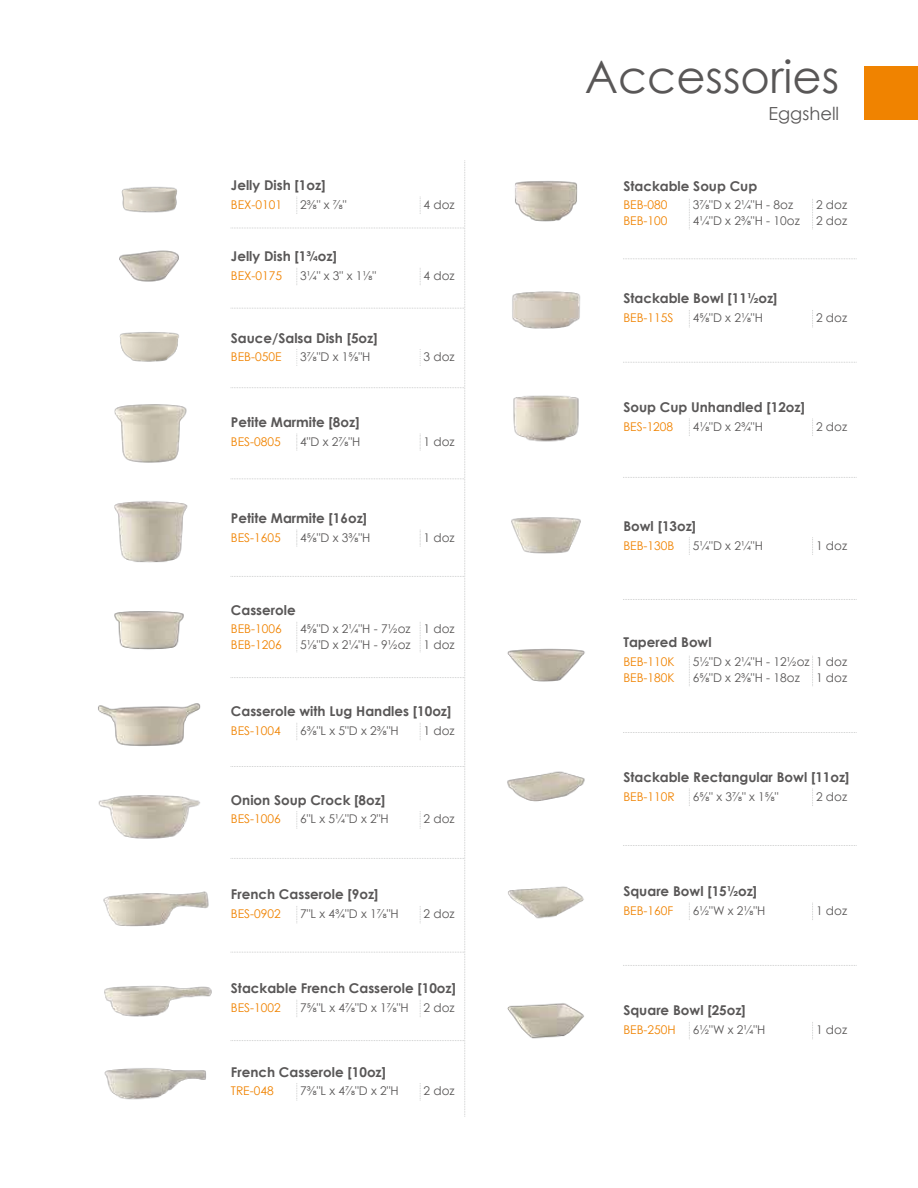
<style>
.page{position:relative;width:918px;height:1188px;background:#fff}
.page>*{position:absolute;margin:0;border:0;box-sizing:border-box;transform-origin:0 0}
.t1{font:45px "Century Gothic";color:#595757}
.t2{font:18px "Century Gothic";color:#595757}
.t3{font:700 13.5px "Century Gothic";color:#595757}
.t4{font:12px/16.2px "Century Gothic";color:#595757}
.t5{font:12px "Century Gothic";color:#f08300}
</style>
<div class="page">
<div style="left:864px;top:66px;width:54px;height:54px;background:#f08300"></div>
<img style="left:104px;top:1073px;width:102px;height:27px">
<svg style="left:689px;top:199px;width:1px;height:30px"></svg>
<svg style="left:812px;top:199px;width:1px;height:30px"></svg>
<svg style="left:689px;top:310px;width:1px;height:17px"></svg>
<svg style="left:689px;top:538px;width:1px;height:17px"></svg>
<svg style="left:689px;top:656px;width:1px;height:30px"></svg>
<svg style="left:812px;top:656px;width:1px;height:30px"></svg>
<svg style="left:689px;top:789px;width:1px;height:17px"></svg>
<svg style="left:812px;top:789px;width:1px;height:17px"></svg>
<svg style="left:689px;top:903px;width:1px;height:17px"></svg>
<svg style="left:689px;top:1022px;width:1px;height:17px"></svg>
<svg style="left:626px;top:258px;width:231px;height:1px"></svg>
<svg style="left:628px;top:362px;width:229px;height:1px"></svg>
<svg style="left:624px;top:477px;width:233px;height:1px"></svg>
<svg style="left:623px;top:599px;width:234px;height:1px"></svg>
<svg style="left:623px;top:732px;width:234px;height:1px"></svg>
<svg style="left:623px;top:845px;width:234px;height:1px"></svg>
<svg style="left:623px;top:965px;width:234px;height:1px"></svg>
<svg style="left:231px;top:162px;width:234px;height:955px"></svg>
<img style="left:121px;top:186px;width:56px;height:21px">
<img style="left:119px;top:207px;width:60px;height:75px">
<img style="left:119px;top:332px;width:60px;height:30px">
<img style="left:114px;top:404px;width:73px;height:59px">
<img style="left:114px;top:466px;width:124px;height:131px">
<img style="left:114px;top:570px;width:114px;height:78px">
<img style="left:98px;top:648px;width:152px;height:89px">
<img style="left:98px;top:737px;width:156px;height:158px">
<img style="left:98px;top:834px;width:155px;height:94px">
<img style="left:104px;top:928px;width:151px;height:145px">
<img style="left:515px;top:181px;width:63px;height:41px">
<img style="left:512px;top:258px;width:114px;height:71px">
<img style="left:511px;top:477px;width:113px;height:77px">
<img style="left:507px;top:648px;width:78px;height:34px">
<img style="left:507px;top:771px;width:78px;height:31px">
<img style="left:507px;top:1003px;width:77px;height:36px">
<img style="left:508px;top:886px;width:76px;height:33px">
<svg style="left:689px;top:419px;width:1px;height:17px"></svg>
<svg style="left:812px;top:310px;width:1px;height:17px"></svg>
<svg style="left:812px;top:538px;width:1px;height:17px"></svg>
<svg style="left:812px;top:903px;width:1px;height:17px"></svg>
<svg style="left:812px;top:1022px;width:1px;height:17px"></svg>
<svg style="left:812px;top:419px;width:1px;height:17px"></svg>
<img style="left:513px;top:361px;width:114px;height:81px">
<p class="t3" style="left:231px;top:175px;width:96px">Jelly Dish [1oz]</p>
<p class="t5" style="left:231px;top:196px;width:53px">BEX-0101</p>
<p class="t4" style="left:300px;top:196px;width:48px">2⅜" x ⅞"</p>
<p class="t4" style="left:424px;top:196px;width:33px">4 doz</p>
<p class="t3" style="left:231px;top:246px;width:108px">Jelly Dish [1¾oz]</p>
<p class="t5" style="left:231px;top:267px;width:53px">BEX-0175</p>
<p class="t4" style="left:300px;top:267px;width:77px">3¼" x 3" x 1⅛"</p>
<p class="t4" style="left:424px;top:267px;width:33px">4 doz</p>
<p class="t3" style="left:231px;top:327px;width:148px">Sauce/Salsa Dish [5oz]</p>
<p class="t5" style="left:231px;top:349px;width:52px">BEB-050E</p>
<p class="t4" style="left:300px;top:349px;width:72px">3⅞"D x 1⅝"H</p>
<p class="t4" style="left:424px;top:349px;width:33px">3 doz</p>
<p class="t3" style="left:231px;top:412px;width:130px">Petite Marmite [8oz]</p>
<p class="t5" style="left:231px;top:433px;width:51px">BES-0805</p>
<p class="t4" style="left:300px;top:433px;width:62px">4"D x 2⅞"H</p>
<p class="t4" style="left:424px;top:433px;width:33px">1 doz</p>
<p class="t3" style="left:231px;top:508px;width:138px">Petite Marmite [16oz]</p>
<p class="t5" style="left:231px;top:529px;width:51px">BES-1605</p>
<p class="t4" style="left:300px;top:529px;width:72px">4⅝"D x 3⅜"H</p>
<p class="t4" style="left:424px;top:529px;width:33px">1 doz</p>
<p class="t3" style="left:231px;top:600px;width:66px">Casserole</p>
<p class="t5" style="left:231px;top:620px;width:52px">BEB-1006</p>
<p class="t4" style="left:300px;top:620px;width:112px">4⅝"D x 2¼"H - 7½oz</p>
<p class="t5" style="left:231px;top:636px;width:52px">BEB-1206</p>
<p class="t4" style="left:300px;top:636px;width:112px">5⅛"D x 2¼"H - 9½oz</p>
<p class="t4" style="left:424px;top:620px;width:33px">1 doz<br>1 doz</p>
<p class="t3" style="left:231px;top:701px;width:222px">Casserole with Lug Handles [10oz]</p>
<p class="t5" style="left:231px;top:722px;width:51px">BES-1004</p>
<p class="t4" style="left:300px;top:722px;width:100px">6⅜"L x 5"D x 2⅜"H</p>
<p class="t4" style="left:424px;top:722px;width:33px">1 doz</p>
<p class="t3" style="left:231px;top:790px;width:156px">Onion Soup Crock [8oz]</p>
<p class="t5" style="left:231px;top:811px;width:51px">BES-1006</p>
<p class="t4" style="left:300px;top:811px;width:90px">6"L x 5¼"D x 2"H</p>
<p class="t4" style="left:424px;top:811px;width:33px">2 doz</p>
<p class="t3" style="left:231px;top:884px;width:149px">French Casserole [9oz]</p>
<p class="t5" style="left:231px;top:905px;width:51px">BES-0902</p>
<p class="t4" style="left:300px;top:906px;width:100px">7"L x 4¾"D x 1⅞"H</p>
<p class="t4" style="left:424px;top:906px;width:33px">2 doz</p>
<p class="t3" style="left:231px;top:978px;width:227px">Stackable French Casserole [10oz]</p>
<p class="t5" style="left:231px;top:999px;width:51px">BES-1002</p>
<p class="t4" style="left:300px;top:999px;width:156px">7⅝"L x 4⅞"D x 1⅞"H 2 doz</p>
<p class="t3" style="left:231px;top:1061px;width:157px">French Casserole [10oz]</p>
<p class="t5" style="left:231px;top:1083px;width:44px">TRE-048</p>
<p class="t4" style="left:300px;top:1083px;width:100px">7⅜"L x 4⅞"D x 2"H</p>
<p class="t4" style="left:424px;top:1083px;width:33px">2 doz</p>
<h1 class="t1" style="left:585px;top:46px;width:256px">Accessories</h1>
<h2 class="t2" style="left:769px;top:101px;width:72px">Eggshell</h2>
<p class="t3" style="left:623px;top:176px;width:135px">Stackable Soup Cup</p>
<p class="t5" style="left:623px;top:197px;width:46px">BEB-080</p>
<p class="t4" style="left:693px;top:197px;width:102px">3⅞"D x 2¼"H - 8oz</p>
<p class="t5" style="left:623px;top:213px;width:46px">BEB-100</p>
<p class="t4" style="left:693px;top:213px;width:109px">4¼"D x 2⅜"H - 10oz</p>
<p class="t4" style="left:816px;top:197px;width:33px">2 doz<br>2 doz</p>
<p class="t3" style="left:623px;top:288px;width:156px">Stackable Bowl [11½oz]</p>
<p class="t5" style="left:623px;top:309px;width:52px">BEB-115S</p>
<p class="t4" style="left:693px;top:310px;width:72px">4⅝"D x 2⅛"H</p>
<p class="t4" style="left:816px;top:310px;width:33px">2 doz</p>
<p class="t3" style="left:623px;top:397px;width:183px">Soup Cup Unhandled [12oz]</p>
<p class="t5" style="left:623px;top:418px;width:51px">BES-1208</p>
<p class="t4" style="left:693px;top:418px;width:72px">4⅛"D x 2¾"H</p>
<p class="t4" style="left:816px;top:418px;width:33px">2 doz</p>
<p class="t3" style="left:623px;top:515px;width:74px">Bowl [13oz]</p>
<p class="t5" style="left:623px;top:537px;width:53px">BEB-130B</p>
<p class="t4" style="left:693px;top:537px;width:72px">5¼"D x 2¼"H</p>
<p class="t4" style="left:816px;top:537px;width:33px">1 doz</p>
<p class="t3" style="left:623px;top:632px;width:90px">Tapered Bowl</p>
<p class="t5" style="left:623px;top:653px;width:53px">BEB-110K</p>
<p class="t4" style="left:693px;top:654px;width:119px">5½"D x 2¼"H - 12½oz</p>
<p class="t5" style="left:623px;top:670px;width:53px">BEB-180K</p>
<p class="t4" style="left:693px;top:670px;width:109px">6⅝"D x 2⅜"H - 18oz</p>
<p class="t4" style="left:816px;top:654px;width:33px">1 doz<br>1 doz</p>
<p class="t3" style="left:623px;top:767px;width:228px">Stackable Rectangular Bowl [11oz]</p>
<p class="t5" style="left:623px;top:788px;width:53px">BEB-110R</p>
<p class="t4" style="left:693px;top:788px;width:87px">6⅝" x 3⅞" x 1⅝"</p>
<p class="t4" style="left:816px;top:788px;width:33px">2 doz</p>
<p class="t3" style="left:623px;top:881px;width:135px">Square Bowl [15½oz]</p>
<p class="t5" style="left:623px;top:902px;width:51px">BEB-160F</p>
<p class="t4" style="left:693px;top:902px;width:74px">6½"W x 2⅛"H</p>
<p class="t4" style="left:816px;top:902px;width:33px">1 doz</p>
<p class="t3" style="left:623px;top:1000px;width:124px">Square Bowl [25oz]</p>
<p class="t5" style="left:623px;top:1021px;width:54px">BEB-250H</p>
<p class="t4" style="left:693px;top:1021px;width:74px">6½"W x 2¼"H</p>
<p class="t4" style="left:816px;top:1021px;width:33px">1 doz</p>
</div>
